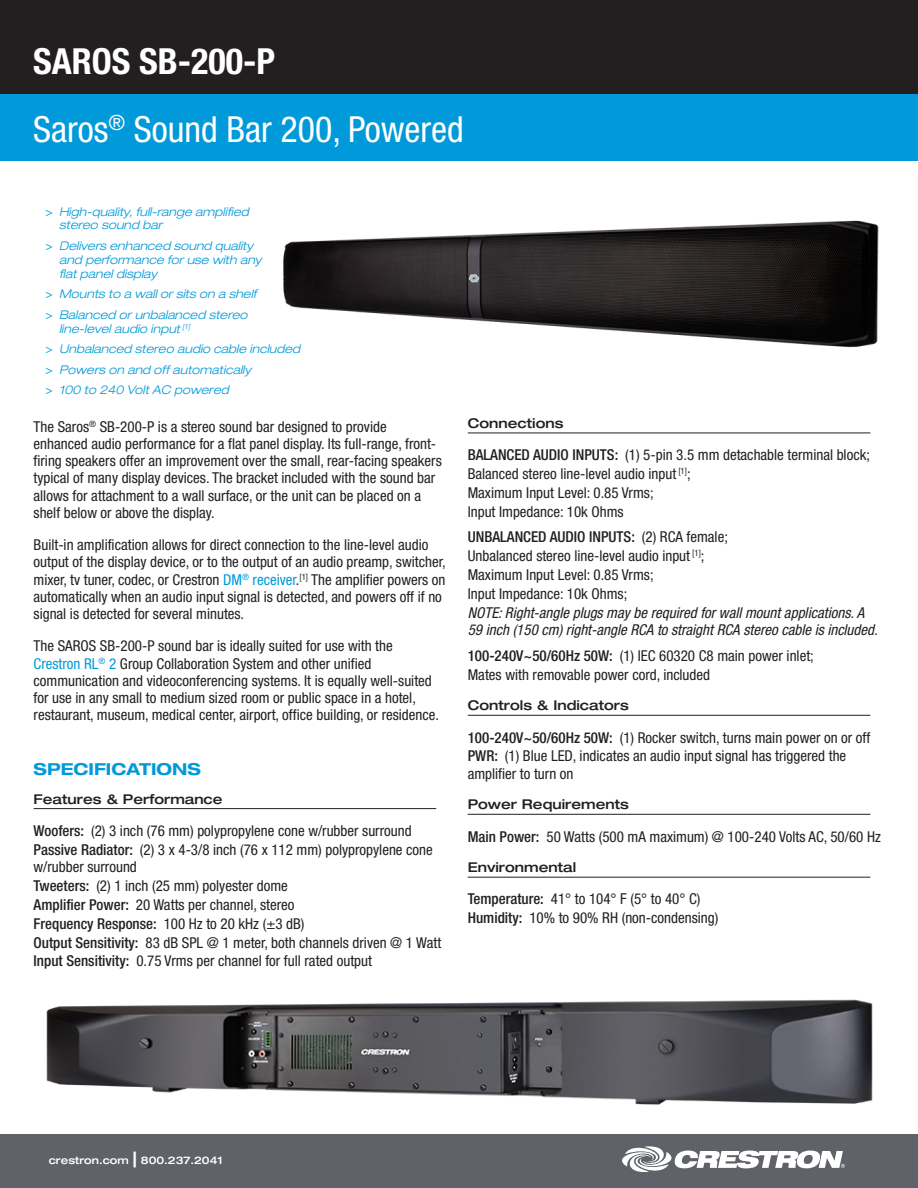
<style>
.page{position:relative;width:918px;height:1188px;background:#fff}
.page>*{position:absolute;margin:0;border:0;box-sizing:border-box;transform-origin:0 0}
.t1{font:condensed 36px/67.3px "Helvetica Neue LT Std";color:#fff}
.SPECIFICATIONS_title{font:700 expanded 16.5px "Helvetica Neue LT Std";color:#009ada}
.spec_description{font:condensed 15px/17.2px "Helvetica Neue LT Std";color:#231f20}
.spec_description-2{font:italic condensed 15px/17.2px "Helvetica Neue LT Std";color:#231f20}
.spec_description-3{font:500 condensed 15px "Helvetica Neue LT Std";color:#231f20}
.spec_header{font:500 expanded 13.5px "Helvetica Neue LT Std";color:#231f20}
.t2{font:italic 300 expanded 12px/13.8px "Helvetica Neue LT Std";color:#009ada}
.t3{font:500 expanded 10.5px "Helvetica Neue LT Std";color:#fff}
.s1{font-weight:700}
.s2{font-weight:400;font-style:normal;font-stretch:condensed}
.s3{color:#009ada}
.s4{font-weight:500}
.s5{font-weight:400}
.s6{font-size:21px}
</style>
<div class="page">
<div style="left:0;top:0;width:918px;height:94px;background:#231f20"></div>
<div style="left:0;top:94px;width:918px;height:67px;background:#009ada"></div>
<div style="left:0;top:1134px;width:918px;height:54px;background:#5f6369"></div>
<svg style="left:622px;top:1146px;width:223px;height:26px"></svg>
<img style="left:283px;top:220px;width:596px;height:214px">
<hr style="left:34px;top:808px;width:402px;height:1px;background:#231f20">
<hr style="left:468px;top:433px;width:402px;height:1px;background:#231f20">
<hr style="left:468px;top:715px;width:402px;height:1px;background:#231f20">
<hr style="left:468px;top:814px;width:402px;height:1px;background:#231f20">
<hr style="left:468px;top:877px;width:402px;height:1px;background:#231f20">
<img style="left:46px;top:999px;width:827px;height:106px">
<h1 class="t1" style="left:33px;top:28px;width:432px"><span class="s1">SAROS SB-200-P<br></span>Saros<sup>®</sup> Sound Bar 200, Powered</h1>
<p class="t2" style="left:59px;top:205px;width:191px;text-indent:-14px"><span class="s2">&gt;</span> High-quality, full-range amplified stereo sound bar</p>
<p class="t2" style="left:59px;top:239px;width:204px;text-indent:-14px"><span class="s2">&gt;</span> Delivers enhanced sound quality and performance for use with any flat panel display</p>
<p class="t2" style="left:46px;top:287px;width:213px"><span class="s2">&gt;</span> Mounts to a wall or sits on a shelf</p>
<p class="t2" style="left:59px;top:308px;width:190px;text-indent:-14px"><span class="s2">&gt;</span> Balanced or unbalanced stereo line-level audio input <sup>[1]</sup></p>
<p class="t2" style="left:46px;top:342px;width:256px"><span class="s2">&gt;</span> Unbalanced stereo audio cable included</p>
<p class="t2" style="left:46px;top:363px;width:207px"><span class="s2">&gt;</span> Powers on and off automatically</p>
<p class="t2" style="left:46px;top:383px;width:185px"><span class="s2">&gt;</span> 100 to 240 Volt AC powered</p>
<p class="spec_description" style="left:34px;top:418px;width:410px">The Saros<sup>®</sup> SB-200-P is a stereo sound bar designed to provide enhanced audio performance for a flat panel display. Its full-range, front&shy;firing speakers offer an improvement over the small, rear-facing speakers typical of many display devices. The bracket included with the sound bar allows for attachment to a wall surface, or the unit can be placed on a shelf below or above the display.</p>
<p class="spec_description" style="left:34px;top:536px;width:413px">Built-in amplification allows for direct connection to the line-level audio output of the display device, or to the output of an audio preamp, switcher, mixer, tv tuner, codec, or Crestron <span class="s3">DM</span><sup>®</sup> <span class="s3">receiver</span>.<sup>[1]</sup> The amplifier powers on automatically when an audio input signal is detected, and powers off if no signal is detected for several minutes.</p>
<p class="spec_description" style="left:34px;top:637px;width:407px">The SAROS SB-200-P sound bar is ideally suited for use with the <span class="s3">Crestron RL</span><sup>®</sup> <span class="s3">2</span> Group Collaboration System and other unified communication and videoconferencing systems. It is equally well-suited for use in any small to medium sized room or public space in a hotel, restaurant, museum, medical center, airport, office building, or residence.</p>
<p class="SPECIFICATIONS_title" style="left:34px;top:758px;width:169px">SPECIFICATIONS</p>
<p class="spec_header" style="left:34px;top:790px;width:191px">Features &amp; Performance</p>
<p class="spec_description" style="left:34px;top:822px;width:380px"><span class="s4">Woofers:</span> (2) 3 inch (76 mm) polypropylene cone w/rubber surround</p>
<p class="spec_description" style="left:34px;top:841px;width:401px"><span class="s4">Passive Radiator:</span> (2) 3 x 4-3/8 inch (76 x 112 mm) polypropylene cone w/rubber surround</p>
<p class="spec_description" style="left:34px;top:877px;width:256px"><span class="s4">Tweeters:</span> (2) 1 inch (25 mm) polyester dome</p>
<p class="spec_description" style="left:34px;top:896px;width:262px"><span class="s4">Amplifier Power:</span> 20 Watts per channel, stereo</p>
<p class="spec_description-3" style="left:34px;top:914px;width:272px">Frequency Response: <span class="s5">100 Hz to 20 kHz (±3 dB)</span></p>
<p class="spec_description" style="left:34px;top:933px;width:409px"><span class="s4">Output Sensitivity:</span> 83 dB SPL @ 1 meter, both channels driven @ 1 Watt</p>
<p class="spec_description" style="left:34px;top:952px;width:340px"><span class="s4">Input Sensitivity:</span> 0.75 Vrms per channel for full rated output</p>
<p class="spec_header" style="left:468px;top:415px;width:97px">Connections</p>
<p class="spec_description" style="left:468px;top:446px;width:404px"><span class="s4">BALANCED AUDIO INPUTS:</span> (1) 5-pin 3.5 mm detachable terminal block;</p>
<p class="spec_description" style="left:468px;top:465px;width:224px">Balanced stereo line-level audio input <sup>[1]</sup>;</p>
<p class="spec_description" style="left:468px;top:484px;width:187px">Maximum Input Level: 0.85 Vrms;</p>
<p class="spec_description" style="left:468px;top:503px;width:157px">Input Impedance: 10k Ohms</p>
<p class="spec_description-3" style="left:468px;top:528px;width:262px">UNBALANCED AUDIO INPUTS: <span class="s5">(2) RCA female;</span></p>
<p class="spec_description" style="left:468px;top:547px;width:238px">Unbalanced stereo line-level audio input <sup>[1]</sup>;</p>
<p class="spec_description" style="left:468px;top:566px;width:187px">Maximum Input Level: 0.85 Vrms;</p>
<p class="spec_description" style="left:468px;top:585px;width:161px">Input Impedance: 10k Ohms;</p>
<p class="spec_description-2" style="left:468px;top:604px;width:411px">NOTE: Right-angle plugs may be required for wall mount applications. A<br>59 inch (150 cm) right-angle RCA to straight RCA stereo cable is included.</p>
<p class="spec_description" style="left:468px;top:647px;width:348px"><span class="s4">100-240V~50/60Hz 50W:</span> (1) IEC 60320 C8 main power inlet;</p>
<p class="spec_description" style="left:468px;top:666px;width:244px">Mates with removable power cord, included</p>
<p class="spec_header" style="left:468px;top:697px;width:163px">Controls &amp; Indicators</p>
<p class="spec_description" style="left:468px;top:729px;width:404px"><span class="s4">100-240V~50/60Hz 50W:</span> (1) Rocker switch, turns main power on or off</p>
<p class="spec_description" style="left:468px;top:747px;width:380px"><span class="s4">PWR:</span> (1) Blue LED, indicates an audio input signal has triggered the amplifier to turn on</p>
<p class="spec_header" style="left:468px;top:796px;width:163px">Power Requirements</p>
<p class="spec_description" style="left:468px;top:828px;width:415px"><span class="s4">Main Power:</span> 50 Watts (500 mA maximum) @ 100-240 Volts AC, 50/60 Hz</p>
<p class="spec_header" style="left:468px;top:859px;width:110px">Environmental</p>
<p class="spec_description" style="left:468px;top:890px;width:234px"><span class="s4">Temperature:</span> 41° to 104° F (5° to 40° C)</p>
<p class="spec_description" style="left:468px;top:909px;width:252px"><span class="s4">Humidity:</span> 10% to 90% RH (non-condensing)</p>
<p class="t3" style="left:49px;top:1153px;width:175px">crestron.com <span class="s6">|</span> 800.237.2041</p>
</div>
